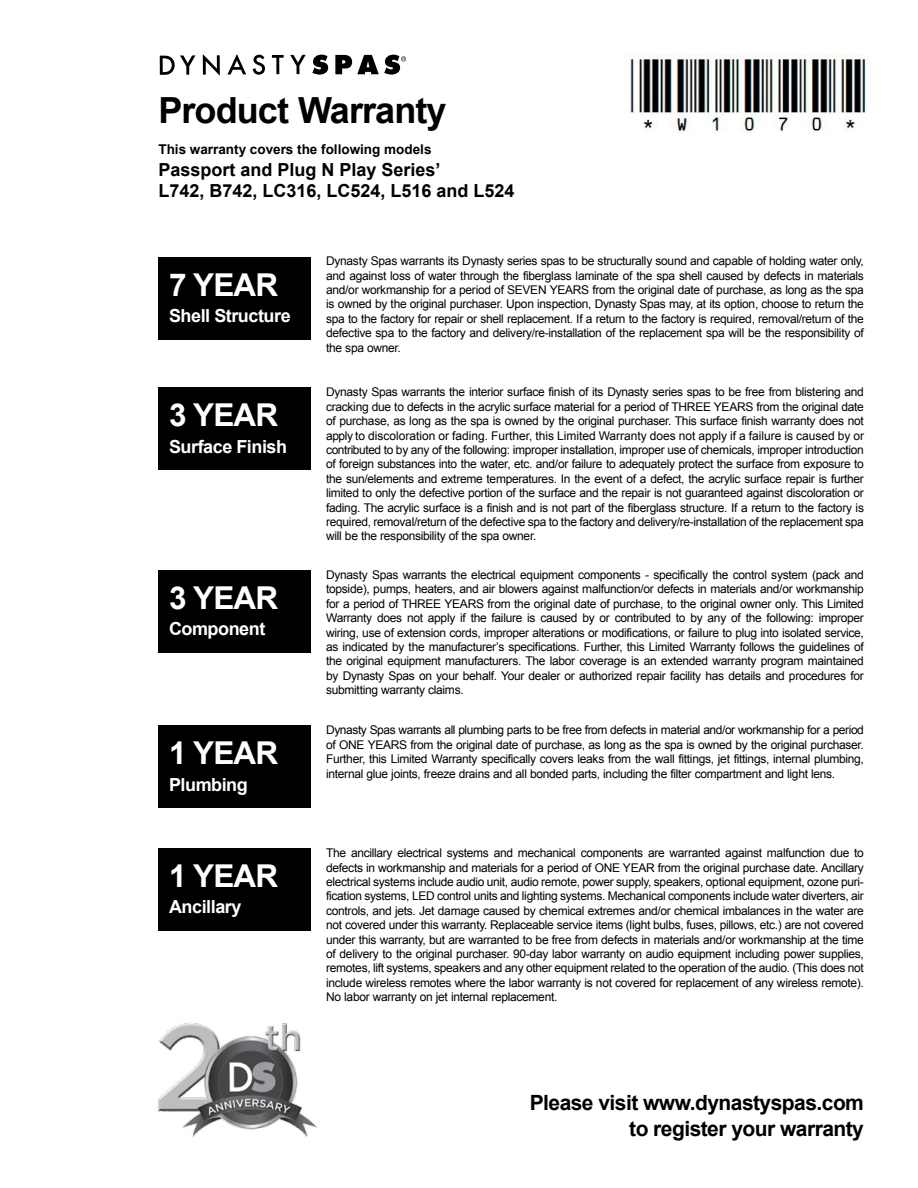
<style>
.page{position:relative;width:918px;height:1188px;background:#fff}
.page>*{position:absolute;margin:0;border:0;box-sizing:border-box;transform-origin:0 0}
.t1{font:700 36px "Arial";letter-spacing:-.025em;color:#000}
.t2{font:700 31.5px "Arial";letter-spacing:-.025em;color:#fff}
.t3{font:700 21px/25.2px "Arial";letter-spacing:-.025em;color:#000;text-align:right}
.t4{font:700 18px/21.6px "Arial";color:#000}
.t5{font:700 18px "Arial";letter-spacing:-.025em;color:#fff}
.t6{font:700 13.5px "Arial";color:#000}
.t7{font:12px/14.4px "Arial";letter-spacing:-.025em;color:#000;text-align:justify}
</style>
<div class="page">
<svg style="left:312px;top:55px;width:16px;height:20px"></svg>
<svg style="left:160px;top:55px;width:35px;height:20px"></svg>
<svg style="left:203px;top:54px;width:17px;height:22px"></svg>
<svg style="left:227px;top:54px;width:19px;height:20px"></svg>
<svg style="left:253px;top:55px;width:12px;height:20px"></svg>
<svg style="left:272px;top:55px;width:12px;height:19px"></svg>
<svg style="left:290px;top:55px;width:16px;height:19px"></svg>
<svg style="left:335px;top:55px;width:71px;height:20px"></svg>
<img style="left:630px;top:54px;width:237px;height:78px">
<div style="left:158px;top:257px;width:153px;height:82px;background:#000"></div>
<div style="left:158px;top:388px;width:153px;height:82px;background:#000"></div>
<div style="left:158px;top:570px;width:153px;height:82px;background:#000"></div>
<div style="left:158px;top:726px;width:153px;height:82px;background:#000"></div>
<div style="left:158px;top:848px;width:153px;height:83px;background:#000"></div>
<img style="left:158px;top:1022px;width:160px;height:115px">
<h1 class="t1" style="left:158px;top:87px;width:290px">Product Warranty</h1>
<p class="t6" style="left:158px;top:141px;width:275px">This warranty covers the following models</p>
<h3 class="t4" style="left:158px;top:159px;width:358px">Passport and Plug N Play Series’<br>L742, B742, LC316, LC524, L516 and L524</h3>
<h2 class="t2" style="left:169px;top:264px;width:111px">7 YEAR</h2>
<h3 class="t5" style="left:169px;top:304px;width:123px">Shell Structure</h3>
<h2 class="t2" style="left:169px;top:394px;width:111px">3 YEAR</h2>
<h3 class="t5" style="left:169px;top:434px;width:120px">Surface Finish</h3>
<h2 class="t2" style="left:169px;top:577px;width:111px">3 YEAR</h2>
<h3 class="t5" style="left:169px;top:617px;width:98px">Component</h3>
<h2 class="t2" style="left:169px;top:732px;width:111px">1 YEAR</h2>
<h3 class="t5" style="left:169px;top:773px;width:80px">Plumbing</h3>
<h2 class="t2" style="left:169px;top:855px;width:111px">1 YEAR</h2>
<h3 class="t5" style="left:169px;top:895px;width:74px">Ancillary</h3>
<p class="t7" style="left:326px;top:254px;width:539px">Dynasty Spas warrants its Dynasty series spas to be structurally sound and capable of holding water only, and against loss of water through the fiberglass laminate of the spa shell caused by defects in materials and/or workmanship for a period of SEVEN YEARS from the original date of purchase, as long as the spa is owned by the original purchaser. Upon inspection, Dynasty Spas may, at its option, choose to return the spa to the factory for repair or shell replacement. If a return to the factory is required, removal/return of the defective spa to the factory and delivery/re-installation of the replacement spa will be the responsibility of the spa owner.</p>
<p class="t7" style="left:326px;top:385px;width:539px">Dynasty Spas warrants the interior surface finish of its Dynasty series spas to be free from blistering and cracking due to defects in the acrylic surface material for a period of THREE YEARS from the original date of purchase, as long as the spa is owned by the original purchaser. This surface finish warranty does not apply to discoloration or fading. Further, this Limited Warranty does not apply if a failure is caused by or contributed to by any of the following: improper installation, improper use of chemicals, improper introduction of foreign substances into the water, etc. and/or failure to adequately protect the surface from exposure to the sun/elements and extreme temperatures. In the event of a defect, the acrylic surface repair is further limited to only the defective portion of the surface and the repair is not guaranteed against discoloration or fading. The acrylic surface is a finish and is not part of the fiberglass structure. If a return to the factory is required, removal/return of the defective spa to the factory and delivery/re-installation of the replacement spa will be the responsibility of the spa owner.</p>
<p class="t7" style="left:326px;top:568px;width:539px">Dynasty Spas warrants the electrical equipment components - specifically the control system (pack and topside), pumps, heaters, and air blowers against malfunction/or defects in materials and/or workmanship for a period of THREE YEARS from the original date of purchase, to the original owner only. This Limited Warranty does not apply if the failure is caused by or contributed to by any of the following: improper wiring, use of extension cords, improper alterations or modifications, or failure to plug into isolated service, as indicated by the manufacturer’s specifications. Further, this Limited Warranty follows the guidelines of the original equipment manufacturers. The labor coverage is an extended warranty program maintained by Dynasty Spas on your behalf. Your dealer or authorized repair facility has details and procedures for submitting warranty claims.</p>
<p class="t7" style="left:326px;top:723px;width:539px">Dynasty Spas warrants all plumbing parts to be free from defects in material and/or workmanship for a period of ONE YEARS from the original date of purchase, as long as the spa is owned by the original purchaser.<br>Further, this Limited Warranty specifically covers leaks from the wall fittings, jet fittings, internal plumbing, internal glue joints, freeze drains and all bonded parts, including the filter compartment and light lens.</p>
<p class="t7" style="left:326px;top:846px;width:539px">The ancillary electrical systems and mechanical components are warranted against malfunction due to defects in workmanship and materials for a period of ONE YEAR from the original purchase date. Ancillary electrical systems include audio unit, audio remote, power supply, speakers, optional equipment, ozone puri&shy;fication systems, LED control units and lighting systems. Mechanical components include water diverters, air controls, and jets. Jet damage caused by chemical extremes and/or chemical imbalances in the water are not covered under this warranty. Replaceable service items (light bulbs, fuses, pillows, etc.) are not covered under this warranty, but are warranted to be free from defects in materials and/or workmanship at the time of delivery to the original purchaser. 90-day labor warranty on audio equipment including power supplies, remotes, lift systems, speakers and any other equipment related to the operation of the audio. (This does not include wireless remotes where the labor warranty is not covered for replacement of any wireless remote).<br>No labor warranty on jet internal replacement.</p>
<h3 class="t3" style="left:530px;top:1091px;width:336px">Please visit www.dynastyspas.com to register your warranty</h3>
</div>
